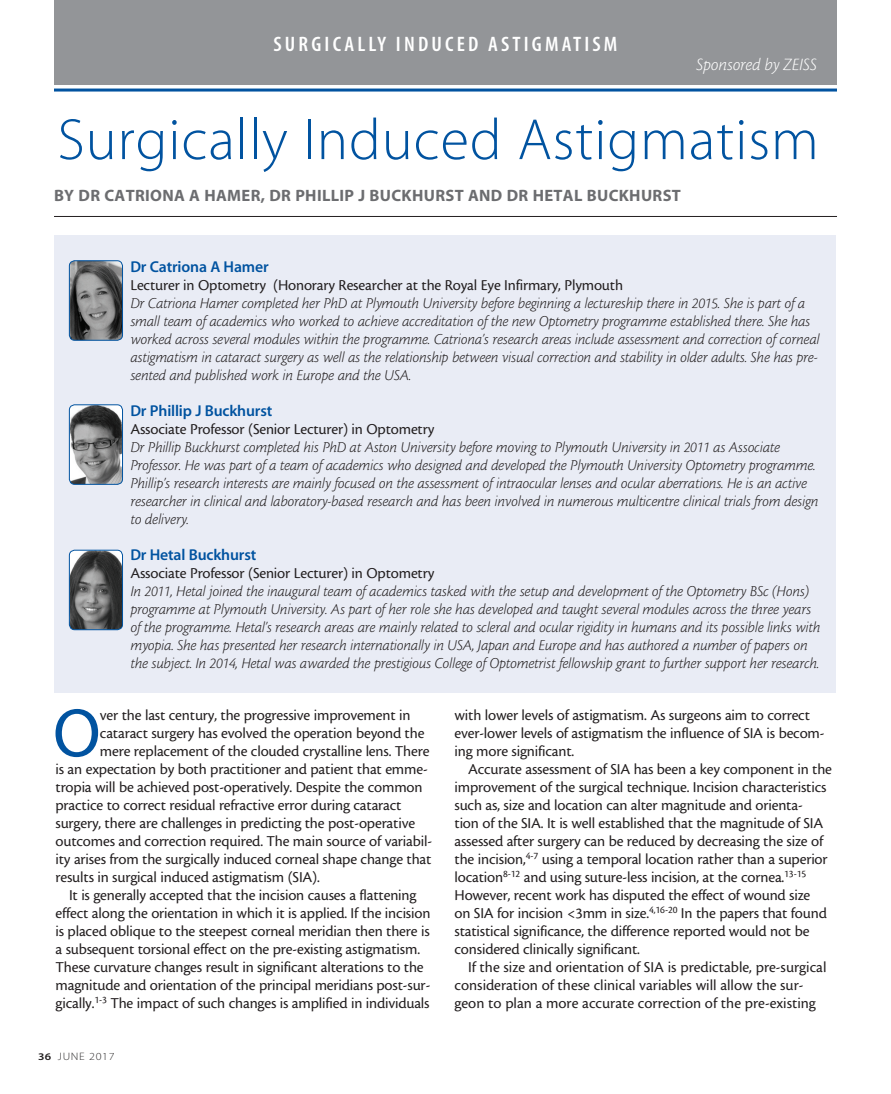
<style>
.page{position:relative;width:891px;height:1094px;background:#fff}
.page>*{position:absolute;margin:0;border:0;box-sizing:border-box;transform-origin:0 0}
.body{font:69.15px "Myriad MM 400 600";color:#0153a0}
.headline{font:58.5px "Myriad MM 215 600";letter-spacing:.015em;color:#0153a0}
.t1{font:21px "Myriad MM 565 300";letter-spacing:.145em;color:#fff;scale:1.04 1}
.t2{font:18px "Cronos MM It 250 12";color:#fff}
.author{font:16.5px "Myriad MM 700 600";letter-spacing:.02em;color:#6c6d70}
.body-2{font:15.75px/18px "Cronos MM 408 10";letter-spacing:-.01em;color:#231f20}
.body-3{font:15.75px/18px "Cronos MM It 250 10";letter-spacing:-.01em;color:#231f20}
.body-4{font:15.75px "Myriad MM 565 600";letter-spacing:-.01em;color:#0153a0}
.t3{font:10.8px "Myriad MM 215 600";letter-spacing:.06em;color:#312f30;scale:1.11 1}
.s1{font-family:"Myriad MM 565 600";font-size:10.2px;color:#231f20}
</style>
<div class="page">
<div style="left:54px;top:0;width:783px;height:85px;background:#939598"></div>
<svg style="left:54px;top:88px;width:783px;height:4px;background:#407db7"></svg>
<hr style="left:54px;top:216px;width:783px;height:1px;background:#231f20">
<div style="left:54px;top:236px;width:782px;height:457px;background:#e9ecf5"></div>
<img style="left:69px;top:261px;width:54px;height:79px">
<div style="left:69px;top:260px;width:54px;height:80px;border:1px solid #0153a0;border-radius:5px"></div>
<img style="left:69px;top:405px;width:54px;height:79px">
<div style="left:69px;top:404px;width:54px;height:80px;border:1px solid #0153a0;border-radius:5px"></div>
<img style="left:69px;top:550px;width:54px;height:79px">
<div style="left:69px;top:550px;width:54px;height:80px;border:1px solid #0153a0;border-radius:5px"></div>
<h3 class="t1" style="left:274px;top:33px;width:332px">SURGICALLY INDUCED ASTIGMATISM</h3>
<p class="t2" style="left:696px;top:55px;width:122px">Sponsored by ZEISS</p>
<p class="headline" style="left:58px;top:111px;width:763px">Surgically Induced Astigmatism</p>
<p class="author" style="left:54px;top:187px;width:628px">BY DR CATRIONA A HAMER, DR PHILLIP J BUCKHURST AND DR HETAL BUCKHURST</p>
<p class="body-4" style="left:130px;top:259px;width:140px">Dr Catriona A Hamer</p>
<p class="body-2" style="left:130px;top:276px;width:494px">Lecturer in Optometry (Honorary Researcher at the Royal Eye Infirmary, Plymouth</p>
<p class="body-3" style="left:130px;top:294px;width:691px">Dr Catriona Hamer completed her PhD at Plymouth University before beginning a lectureship there in 2015. She is part of a small team of academics who worked to achieve accreditation of the new Optometry programme established there. She has worked across several modules within the programme. Catriona’s research areas include assessment and correction of corneal astigmatism in cataract surgery as well as the relationship between visual correction and stability in older adults. She has pre&shy;sented and published work in Europe and the USA.</p>
<p class="body-4" style="left:130px;top:403px;width:143px">Dr Phillip J Buckhurst</p>
<p class="body-2" style="left:130px;top:420px;width:306px">Associate Professor (Senior Lecturer) in Optometry</p>
<p class="body-3" style="left:130px;top:438px;width:689px">Dr Phillip Buckhurst completed his PhD at Aston University before moving to Plymouth University in 2011 as Associate Professor. He was part of a team of academics who designed and developed the Plymouth University Optometry programme.<br>Phillip’s research interests are mainly focused on the assessment of intraocular lenses and ocular aberrations. He is an active researcher in clinical and laboratory-based research and has been involved in numerous multicentre clinical trials from design to delivery.</p>
<p class="body-4" style="left:130px;top:547px;width:127px">Dr Hetal Buckhurst</p>
<p class="body-2" style="left:130px;top:564px;width:306px">Associate Professor (Senior Lecturer) in Optometry</p>
<p class="body-3" style="left:130px;top:582px;width:691px">In 2011, Hetal joined the inaugural team of academics tasked with the setup and development of the Optometry BSc (Hons) programme at Plymouth University. As part of her role she has developed and taught several modules across the three years of the programme. Hetal’s research areas are mainly related to scleral and ocular rigidity in humans and its possible links with myopia. She has presented her research internationally in USA, Japan and Europe and has authored a number of papers on the subject. In 2014, Hetal was awarded the prestigious College of Optometrist fellowship grant to further support her research.</p>
<p class="body" style="left:53px;top:699px;width:49px">O</p>
<p class="body-2" style="left:100px;top:706px;width:312px">ver the last century, the progressive improvement in</p>
<p class="body-2" style="left:100px;top:724px;width:326px">cataract surgery has evolved the operation beyond the</p>
<p class="body-2" style="left:100px;top:742px;width:331px">mere replacement of the clouded crystalline lens. There</p>
<p class="body-2" style="left:56px;top:760px;width:374px">is an expectation by both practitioner and patient that emme-</p>
<p class="body-2" style="left:56px;top:778px;width:369px">tropia will be achieved post-operatively. Despite the common</p>
<p class="body-2" style="left:56px;top:796px;width:348px">practice to correct residual refractive error during cataract</p>
<p class="body-2" style="left:56px;top:814px;width:361px">surgery, there are challenges in predicting the post-operative</p>
<p class="body-2" style="left:56px;top:832px;width:378px">outcomes and correction required. The main source of variabil-</p>
<p class="body-2" style="left:56px;top:850px;width:377px">ity arises from the surgically induced corneal shape change that</p>
<p class="body-2" style="left:56px;top:868px;width:266px">results in surgical induced astigmatism (SIA).</p>
<p class="body-2" style="left:56px;top:886px;width:376px;text-indent:14px">It is generally accepted that the incision causes a flattening effect along the orientation in which it is applied. If the incision is placed oblique to the steepest corneal meridian then there is a subsequent torsional effect on the pre-existing astigmatism.<br>These curvature changes result in significant alterations to the magnitude and orientation of the principal meridians post-sur&shy;gically.<sup>1-3</sup> The impact of such changes is amplified in individuals</p>
<p class="t3" style="left:38px;top:1051px;width:70px"><span class="s1">36</span> JUNE 2017</p>
<p class="body-2" style="left:455px;top:706px;width:372px">with lower levels of astigmatism. As surgeons aim to correct ever-lower levels of astigmatism the influence of SIA is becom&shy;ing more significant.</p>
<p class="body-2" style="left:455px;top:760px;width:379px;text-indent:14px">Accurate assessment of SIA has been a key component in the improvement of the surgical technique. Incision characteristics such as, size and location can alter magnitude and orienta-<br>tion of the SIA. It is well established that the magnitude of SIA assessed after surgery can be reduced by decreasing the size of the incision,<sup>4-7</sup> using a temporal location rather than a superior location<sup>8-12</sup> and using suture-less incision, at the cornea.<sup>13-15<br></sup>However, recent work has disputed the effect of wound size<br>on SIA for incision &lt;3mm in size.<sup>4,16-20</sup> In the papers that found statistical significance, the difference reported would not be considered clinically significant.</p>
<p class="body-2" style="left:455px;top:958px;width:373px;text-indent:14px">If the size and orientation of SIA is predictable, pre-surgical consideration of these clinical variables will allow the sur&shy;geon to plan a more accurate correction of the pre-existing</p>
</div>
